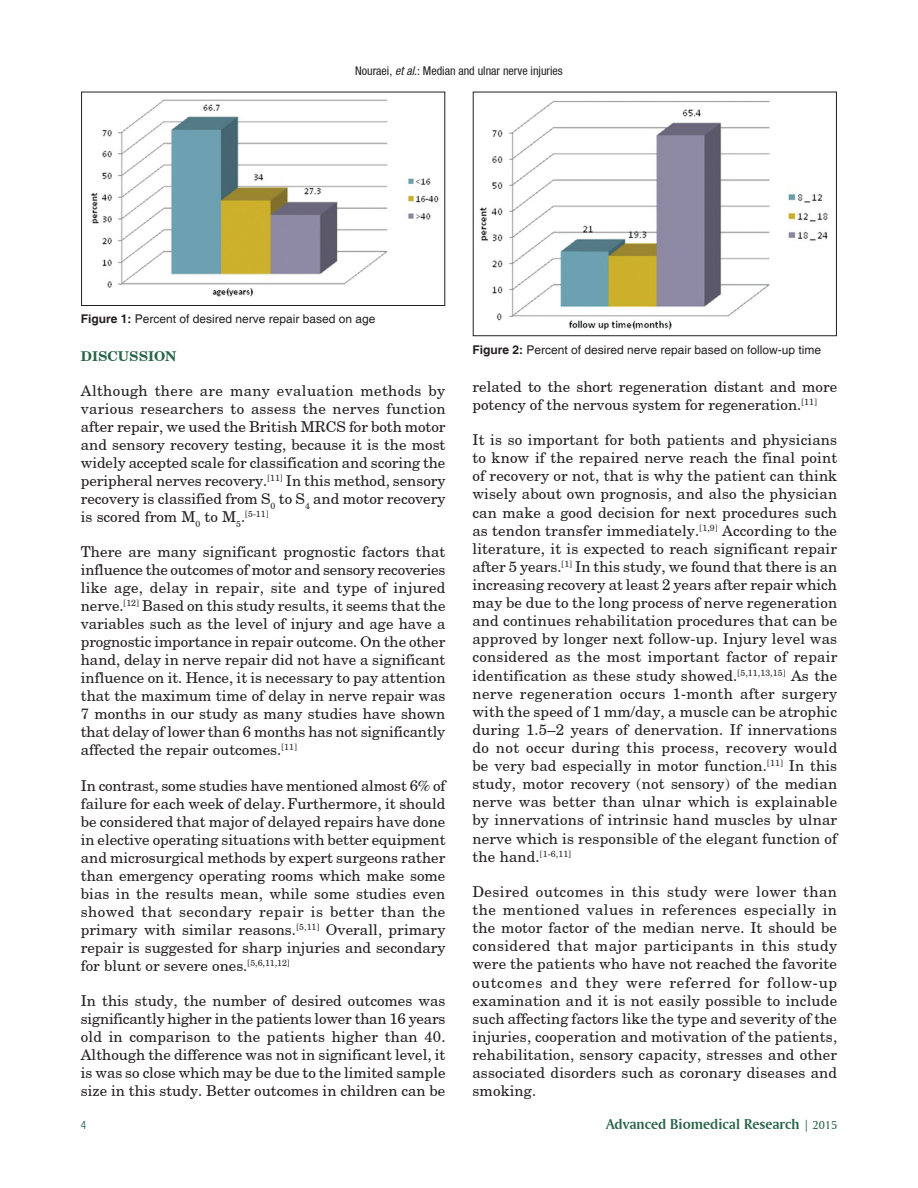
<style>
.page{position:relative;width:918px;height:1188px;background:#fff}
.page>*{position:absolute;margin:0;border:0;box-sizing:border-box;transform-origin:0 0}
.TX{font:15px/18.1px "New Century Schoolbook";color:#231f20;text-align:justify}
.t1{font:15px "Amerigo BT Bold A";color:#286446}
.t2{font:700 13.5px "Century Schoolbook BT";color:#286446}
.FGC{font:12px "Helvetica";color:#231f20}
.t3{font:12px "Heavenetica Cond 5 SH";color:#231f20}
.t4{font:12px "Bell Centennial BT Address";color:#286446}
.s1{font-family:"Heavenetica Cond 5 Obl SH"}
.s2{font-weight:700}
.s3{font-family:"Amerigo BT Roman A";font-size:12px}
</style>
<div class="page">
<img style="left:91px;top:99px;width:348px;height:198px">
<div style="left:81px;top:92px;width:364px;height:214px;border:1px solid #231f20"></div>
<img style="left:479px;top:100px;width:349px;height:230px">
<div style="left:473px;top:92px;width:364px;height:244px;border:1px solid #231f20"></div>
<p class="t3" style="left:355px;top:63px;width:209px">Nouraei, <span class="s1">et al</span>.: Median and ulnar nerve injuries</p>
<p class="FGC" style="left:81px;top:312px;width:296px"><span class="s2">Figure 1:</span> Percent of desired nerve repair based on age</p>
<h1 class="t2" style="left:81px;top:347px;width:97px">DISCUSSION</h1>
<p class="TX" style="left:81px;top:381px;width:366px">Although there are many evaluation methods by various researchers to assess the nerves function after repair, we used the British MRCS for both motor and sensory recovery testing, because it is the most widely accepted scale for classification and scoring the peripheral nerves recovery.<sup>[11]</sup> In this method, sensory recovery is classified from S<sub>0</sub> to S<sub>4</sub> and motor recovery is scored from M<sub>0</sub> to M<sub>5</sub>.<sup>[5-11]</sup></p>
<p class="TX" style="left:81px;top:542px;width:366px">There are many significant prognostic factors that influence the outcomes of motor and sensory recoveries like age, delay in repair, site and type of injured nerve.<sup>[12]</sup> Based on this study results, it seems that the variables such as the level of injury and age have a prognostic importance in repair outcome. On the other hand, delay in nerve repair did not have a significant influence on it. Hence, it is necessary to pay attention that the maximum time of delay in nerve repair was 7 months in our study as many studies have shown that delay of lower than 6 months has not significantly affected the repair outcomes.<sup>[11]</sup></p>
<p class="TX" style="left:81px;top:776px;width:366px">In contrast, some studies have mentioned almost 6% of failure for each week of delay.Furthermore, it should be considered that major of delayed repairs have done in elective operating situations with better equipment and microsurgical methods by expert surgeons rather than emergency operating rooms which make some bias in the results mean, while some studies even showed that secondary repair is better than the primary with similar reasons.<sup>[5,11]</sup> Overall, primary repair is suggested for sharp injuries and secondary for blunt or severe ones.<sup>[5,6,11,12]</sup></p>
<p class="TX" style="left:81px;top:991px;width:366px">In this study, the number of desired outcomes was significantly higher in the patients lower than 16 years old in comparison to the patients higher than 40.<br>Although the difference was not in significant level, it is was so close which may be due to the limited sample size in this study. Better outcomes in children can be</p>
<p class="FGC" style="left:472px;top:342px;width:350px"><span class="s2">Figure 2:</span> Percent of desired nerve repair based on follow‑up time</p>
<p class="TX" style="left:472px;top:377px;width:366px">related to the short regeneration distant and more potency of the nervous system for regeneration.<sup>[11]</sup></p>
<p class="TX" style="left:472px;top:430px;width:366px">It is so important for both patients and physicians to know if the repaired nerve reach the final point of recovery or not, that is why the patient can think wisely about own prognosis, and also the physician can make a good decision for next procedures such as tendon transfer immediately.<sup>[1,9]</sup> According to the literature, it is expected to reach significant repair after 5 years.<sup>[1]</sup> In this study, we found that there is an increasing recovery at least 2 years after repair which may be due to the long process of nerve regeneration and continues rehabilitation procedures that can be approved by longer next follow‑up. Injury level was considered as the most important factor of repair identification as these study showed.<sup>[5,11,13,15]</sup> As the nerve regeneration occurs 1‑month after surgery with the speed of 1 mm/day, a muscle can be atrophic during 1.5–2 years of denervation. If innervations do not occur during this process, recovery would be very bad especially in motor function.<sup>[11]</sup> In this study, motor recovery (not sensory) of the median nerve was better than ulnar which is explainable by innervations of intrinsic hand muscles by ulnar nerve which is responsible of the elegant function of the hand.<sup>[1‑6,11]</sup></p>
<p class="TX" style="left:472px;top:882px;width:366px">Desired outcomes in this study were lower than the mentioned values in references especially in the motor factor of the median nerve. It should be considered that major participants in this study were the patients who have not reached the favorite outcomes and they were referred for follow‑up examination and it is not easily possible to include such affecting factors like the type and severity of the injuries, cooperation and motivation of the patients, rehabilitation, sensory capacity, stresses and other associated disorders such as coronary diseases and smoking.</p>
<p class="t4" style="left:81px;top:1118px;width:7px">4</p>
<p class="t1" style="left:606px;top:1115px;width:233px">Advanced Biomedical Research <span class="s3">| 2015</span></p>
</div>
